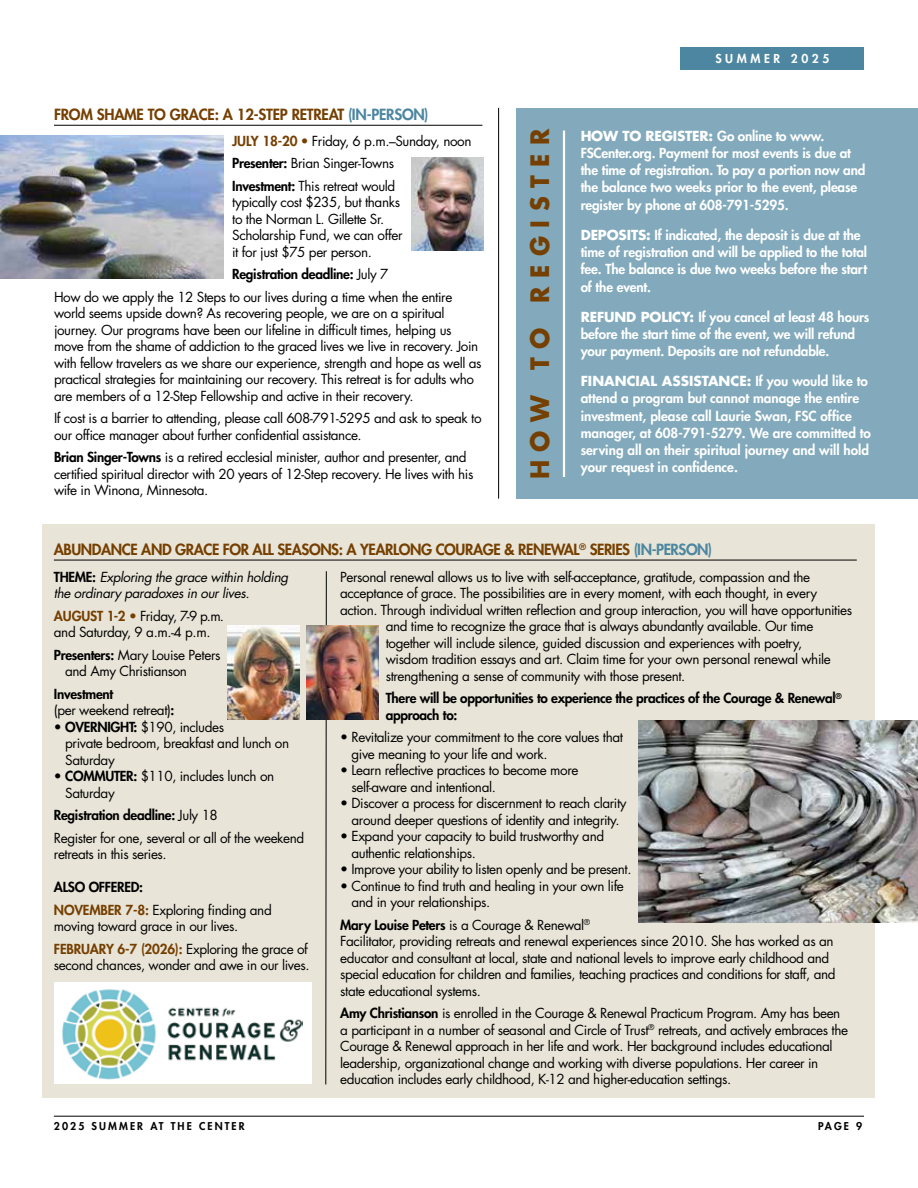
<style>
.page{position:relative;width:918px;height:1188px;background:#fff}
.page>*{position:absolute;margin:0;border:0;box-sizing:border-box;transform-origin:0 0}
.t1{font:700 24.75px "Futura Std";letter-spacing:.35em;color:#753f00}
.t2{font:800 15px "Futura Std";letter-spacing:-.03em;color:#753f00}
.t3{font:13.5px/16.5px "Futura Std";letter-spacing:-.03em;color:#000}
.t4{font:800 13.5px/17.2px "Futura Std";letter-spacing:-.01em;color:#fff}
.t5{font:800 13.5px/16.5px "Futura Std";letter-spacing:-.02em;color:#000}
.t6{font:italic 13.5px/16.5px "Futura Std";letter-spacing:-.03em;color:#000}
.t7{font:800 12px "Futura Std";letter-spacing:.3em;color:#fff}
.t8{font:800 10.5px "Futura Std";letter-spacing:.2em;color:#000}
.s1{color:#4c86a0}
.s2{font-weight:800;color:#753f00}
.s3{font-weight:800}
.s4{font-weight:700}
.s5{font-weight:800;font-style:normal}
</style>
<div class="page">
<div style="left:681px;top:47px;width:183px;height:23px;background:#4c86a0"></div>
<hr style="left:54px;top:1116px;width:810px;height:1px;background:#000">
<hr style="left:54px;top:125px;width:428px;height:1px;background:#000">
<hr style="left:498px;top:108px;width:1px;height:391px;background:#000">
<img style="left:0;top:136px;width:223px;height:142px">
<div style="left:516px;top:108px;width:402px;height:391px;background:#82aabc"></div>
<hr style="left:563px;top:131px;width:2px;height:346px;background:#fff">
<div style="left:43px;top:525px;width:832px;height:573px;background:#e8e5d8"></div>
<div style="left:54px;top:983px;width:258px;height:101px;background:#fff"></div>
<img style="left:62px;top:989px;width:240px;height:91px">
<hr style="left:54px;top:560px;width:803px;height:1px;background:#000">
<svg style="left:325px;top:571px;width:2px;height:514px"></svg>
<img style="left:227px;top:626px;width:72px;height:93px">
<img style="left:306px;top:626px;width:72px;height:93px">
<img style="left:638px;top:721px;width:280px;height:201px">
<img style="left:411px;top:158px;width:72px;height:93px">
<p class="t2" style="left:54px;top:105px;width:376px">FROM SHAME TO GRACE: A 12-STEP RETREAT <span class="s1">(IN-PERSON)</span></p>
<p class="t3" style="left:232px;top:130px;width:241px;line-height:22.5px"><span class="s2">JULY 18-20 •</span> Friday, 6 p.m.–Sunday, noon<br><span class="s3">Presenter:</span> Brian Singer-Towns<br><span class="s3">Investment:</span> This retreat would</p>
<p class="t3" style="left:232px;top:194px;width:172px">typically cost $235, but thanks to the Norman L. Gillette Sr.<br>Scholarship Fund, we can offer it for just $75 per person.</p>
<p class="t3" style="left:54px;top:263px;width:400px;line-height:22.5px;text-indent:178px"><span class="s3">Registration deadline:</span> July 7<br>How do we apply the 12 Steps to our lives during a time when the entire</p>
<p class="t3" style="left:54px;top:305px;width:429px">world seems upside down? As recovering people, we are on a spiritual journey. Our programs have been our lifeline in difficult times, helping us move from the shame of addiction to the graced lives we live in recovery. Join with fellow travelers as we share our experience, strength and hope as well as practical strategies for maintaining our recovery. This retreat is for adults who are members of a 12-Step Fellowship and active in their recovery.</p>
<p class="t3" style="left:54px;top:410px;width:429px">If cost is a barrier to attending, please call 608-791-5295 and ask to speak to our office manager about further confidential assistance.</p>
<p class="t3" style="left:54px;top:449px;width:421px"><span class="s3">Brian Singer-Towns</span> is a retired ecclesial minister, author and presenter, and certified spiritual director with 20 years of 12-Step recovery. He lives with his wife in Winona, Minnesota.</p>
<h1 class="t1" style="left:524px;top:479px;width:352px;rotate:-90deg">HOW TO REGISTER</h1>
<p class="t7" style="left:715px;top:51px;width:116px">SUMMER 2025</p>
<p class="t4" style="left:581px;top:127px;width:286px"><span class="s4">HOW TO REGISTER:</span> Go online to www.<br>FSCenter.org. Payment for most events is due at the time of registration. To pay a portion now and the balance two weeks prior to the event, please register by phone at 608-791-5295.</p>
<p class="t4" style="left:581px;top:226px;width:288px"><span class="s4">DEPOSITS:</span> If indicated, the deposit is due at the time of registration and will be applied to the total fee. The balance is due two weeks before the start of the event.</p>
<p class="t4" style="left:581px;top:308px;width:290px"><span class="s4">REFUND POLICY:</span> If you cancel at least 48 hours before the start time of the event, we will refund your payment. Deposits are not refundable.</p>
<p class="t4" style="left:581px;top:372px;width:292px"><span class="s4">FINANCIAL ASSISTANCE:</span> If you would like to attend a program but cannot manage the entire investment, please call Laurie Swan, FSC office manager, at 608-791-5279. We are committed to serving all on their spiritual journey and will hold</p>
<p class="t4" style="left:581px;top:459px;width:159px">your request in confidence.</p>
<p class="t2" style="left:54px;top:540px;width:660px">ABUNDANCE AND GRACE FOR ALL SEASONS: A YEARLONG COURAGE &amp; RENEWAL<sup>®️</sup> SERIES <span class="s1">(IN-PERSON)</span></p>
<p class="t6" style="left:54px;top:569px;width:236px"><span class="s5">THEME:</span> Exploring the grace within holding the ordinary paradoxes in our lives.</p>
<p class="t3" style="left:54px;top:608px;width:172px"><span class="s2">AUGUST 1-2 •</span> Friday, 7-9 p.m. and Saturday, 9 a.m.-4 p.m.</p>
<p class="t3" style="left:65px;top:647px;width:157px;text-indent:-11px"><span class="s3">Presenters:</span> Mary Louise Peters and Amy Christianson</p>
<p class="t3" style="left:54px;top:686px;width:122px"><span class="s3">Investment<br></span>(per weekend retreat)<span class="s3">:</span></p>
<p class="t3" style="left:65px;top:719px;width:225px;text-indent:-11px">• <span class="s3">OVERNIGHT:</span> $190, includes<br>private bedroom, breakfast and lunch on<br>Saturday</p>
<p class="t3" style="left:65px;top:768px;width:211px;text-indent:-11px">• <span class="s3">COMMUTER:</span> $110, includes lunch on<br>Saturday</p>
<p class="t3" style="left:54px;top:804px;width:252px;line-height:22.5px"><span class="s3">Registration deadline:</span> July 18<br>Register for one, several or all of the weekend</p>
<p class="t3" style="left:54px;top:846px;width:114px">retreats in this series.</p>
<p class="t3" style="left:54px;top:876px;width:219px;line-height:22.5px"><span class="s3">ALSO OFFERED:<br></span><span class="s2">NOVEMBER 7-8:</span> Exploring finding and</p>
<p class="t3" style="left:54px;top:915px;width:256px;line-height:22.5px">moving toward grace in our lives.<br><span class="s2">FEBRUARY 6-7 (2026):</span> Exploring the grace of</p>
<p class="t3" style="left:54px;top:957px;width:257px">second chances, wonder and awe in our lives.</p>
<p class="t3" style="left:340px;top:569px;width:471px">Personal renewal allows us to live with self-acceptance, gratitude, compassion and the</p>
<p class="t3" style="left:340px;top:585px;width:478px">acceptance of grace. The possibilities are in every moment, with each thought, in every</p>
<p class="t3" style="left:340px;top:602px;width:513px">action. Through individual written reflection and group interaction, you will have opportunities</p>
<p class="t3" style="left:386px;top:618px;width:429px">and time to recognize the grace that is always abundantly available. Our time</p>
<p class="t3" style="left:386px;top:635px;width:418px">together will include silence, guided discussion and experiences with poetry,</p>
<p class="t3" style="left:386px;top:651px;width:447px">wisdom tradition essays and art. Claim time for your own personal renewal while</p>
<p class="t3" style="left:386px;top:668px;width:301px">strengthening a sense of community with those present.</p>
<p class="t5" style="left:386px;top:690px;width:458px">There will be opportunities to experience the practices of the Courage &amp; Renewal<sup>® </sup>approach to:</p>
<p class="t3" style="left:352px;top:729px;width:273px;text-indent:-11px">• Revitalize your commitment to the core values that give meaning to your life and work.</p>
<p class="t3" style="left:352px;top:762px;width:228px;text-indent:-11px">• Learn reflective practices to become more self-aware and intentional.</p>
<p class="t3" style="left:340px;top:795px;width:288px;text-align:center">• Discover a process for discernment to reach clarity around deeper questions of identity and integrity.</p>
<p class="t3" style="left:352px;top:828px;width:254px;text-indent:-11px">• Expand your capacity to build trustworthy and authentic relationships.</p>
<p class="t3" style="left:340px;top:861px;width:293px">• Improve your ability to listen openly and be present.</p>
<p class="t3" style="left:352px;top:878px;width:274px;text-indent:-11px">• Continue to find truth and healing in your own life and in your relationships.</p>
<p class="t3" style="left:340px;top:917px;width:497px"><span class="s3">Mary Louise Peters</span> is a Courage &amp; Renewal<sup>®<br></sup>Facilitator, providing retreats and renewal experiences since 2010. She has worked as an educator and consultant at local, state and national levels to improve early childhood and special education for children and families, teaching practices and conditions for staff, and state educational systems.</p>
<p class="t3" style="left:340px;top:1005px;width:510px"><span class="s3">Amy Christianson</span> is enrolled in the Courage &amp; Renewal Practicum Program. Amy has been a participant in a number of seasonal and Circle of Trust<sup>®</sup> retreats, and actively embraces the Courage &amp; Renewal approach in her life and work. Her background includes educational leadership, organizational change and working with diverse populations. Her career in education includes early childhood, K-12 and higher-education settings.</p>
<p class="t8" style="left:54px;top:1120px;width:192px">2025 SUMMER AT THE CENTER</p>
<p class="t8" style="left:818px;top:1120px;width:46px">PAGE 9</p>
</div>
